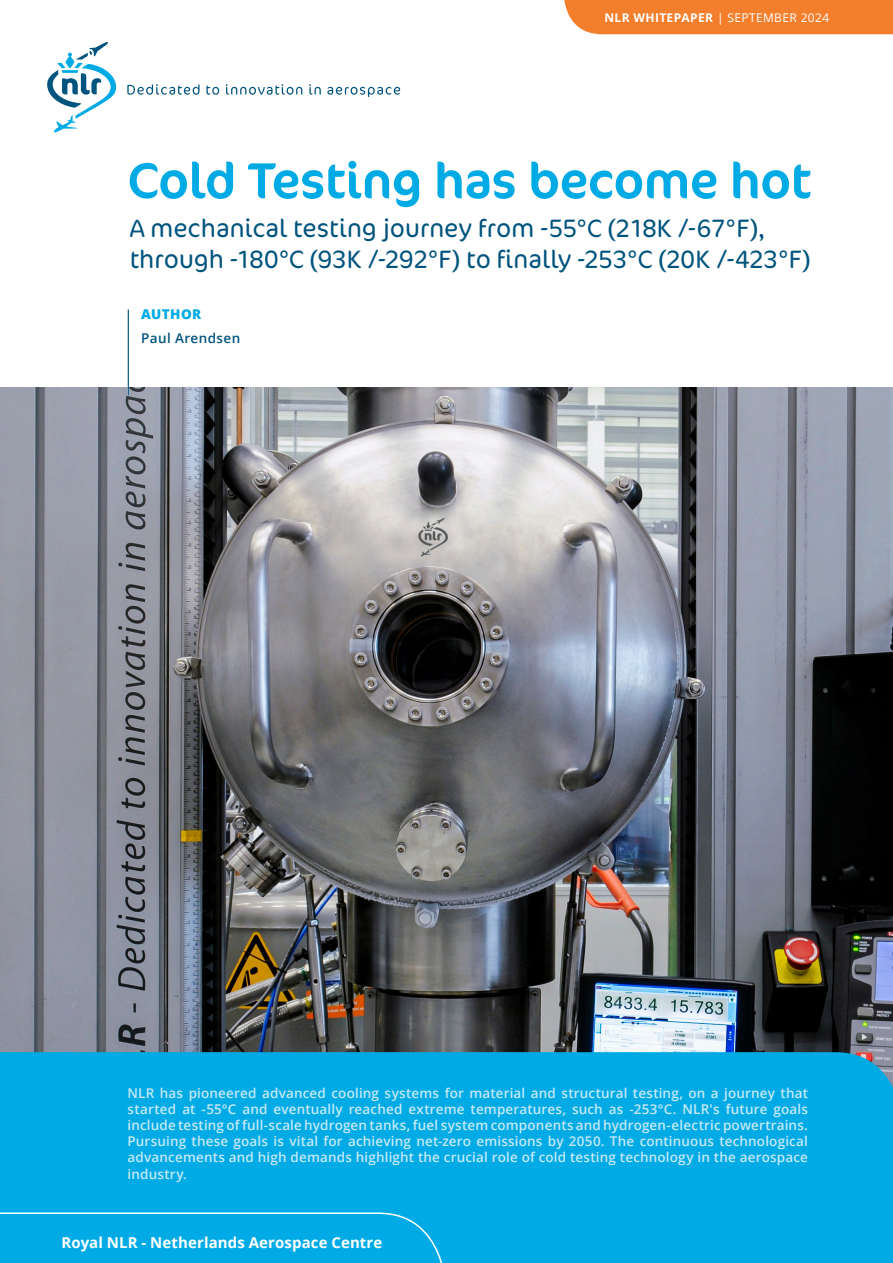
<style>
.page{position:relative;width:893px;height:1263px;background:#fff}
.page>*{position:absolute;margin:0;border:0;box-sizing:border-box;transform-origin:0 0}
.Titel_01{font:51px "Cocon OT";letter-spacing:-.01em;color:#00abe5}
.Titel_01-2{font:300 25.5px/30.6px "Cocon OT";color:#01547d}
.Introtekst{font:700 15px "Open Sans";letter-spacing:.005em;color:#fff}
.Broodtekst{font:600 13.5px/16.2px "Open Sans";letter-spacing:.01em;color:#c7e9f8;text-align:justify}
.t1{font:600 13.5px "Open Sans";letter-spacing:.03em;color:#01547d}
.t2{font:800 13.5px "Open Sans";letter-spacing:.03em;color:#00abe5}
.t3{font:12px "Open Sans";letter-spacing:.03em;color:#fff}
.s1{font-weight:700}
</style>
<div class="page">
<img style="left:0;top:387px;width:893px;height:665px">
<div style="left:0;top:1052px;width:893px;height:211px;background:#00abe5"></div>
<svg style="left:127px;top:84px;width:273px;height:13px"></svg>
<svg style="left:47px;top:42px;width:69px;height:91px"></svg>
<div style="left:0;top:1212px;width:448px;height:51px;background:#00abe5"></div>
<hr style="left:128px;top:310px;width:1px;height:85px;background:#01547d">
<div style="left:564px;top:0;width:329px;height:34px;background:#f37f2c"></div>
<p class="t3" style="left:604px;top:9px;width:226px"><span class="s1">NLR WHITEPAPER</span> | SEPTEMBER 2024</p>
<p class="Titel_01" style="left:128px;top:144px;width:685px">Cold Testing has become hot</p>
<p class="Titel_01-2" style="left:130px;top:212px;width:683px">A mechanical testing journey from -55°C (218K /-67°F), through -180°C (93K /-292°F) to finally -253°C (20K /-423°F)</p>
<p class="t2" style="left:141px;top:303px;width:62px">AUTHOR</p>
<p class="t1" style="left:141px;top:328px;width:101px">Paul Arendsen</p>
<p class="Broodtekst" style="left:128px;top:1084px;width:682px">NLR has pioneered advanced cooling systems for material and structural testing, on a journey that started at -55°C and eventually reached extreme temperatures, such as -253°C. NLR's future goals include testing of full-scale hydrogen tanks, fuel system components and hydrogen-electric powertrains.<br>Pursuing these goals is vital for achieving net-zero emissions by 2050. The continuous technological advancements and high demands highlight the crucial role of cold testing technology in the aerospace industry.</p>
<p class="Introtekst" style="left:62px;top:1232px;width:322px">Royal NLR - Netherlands Aerospace Centre</p>
</div>
